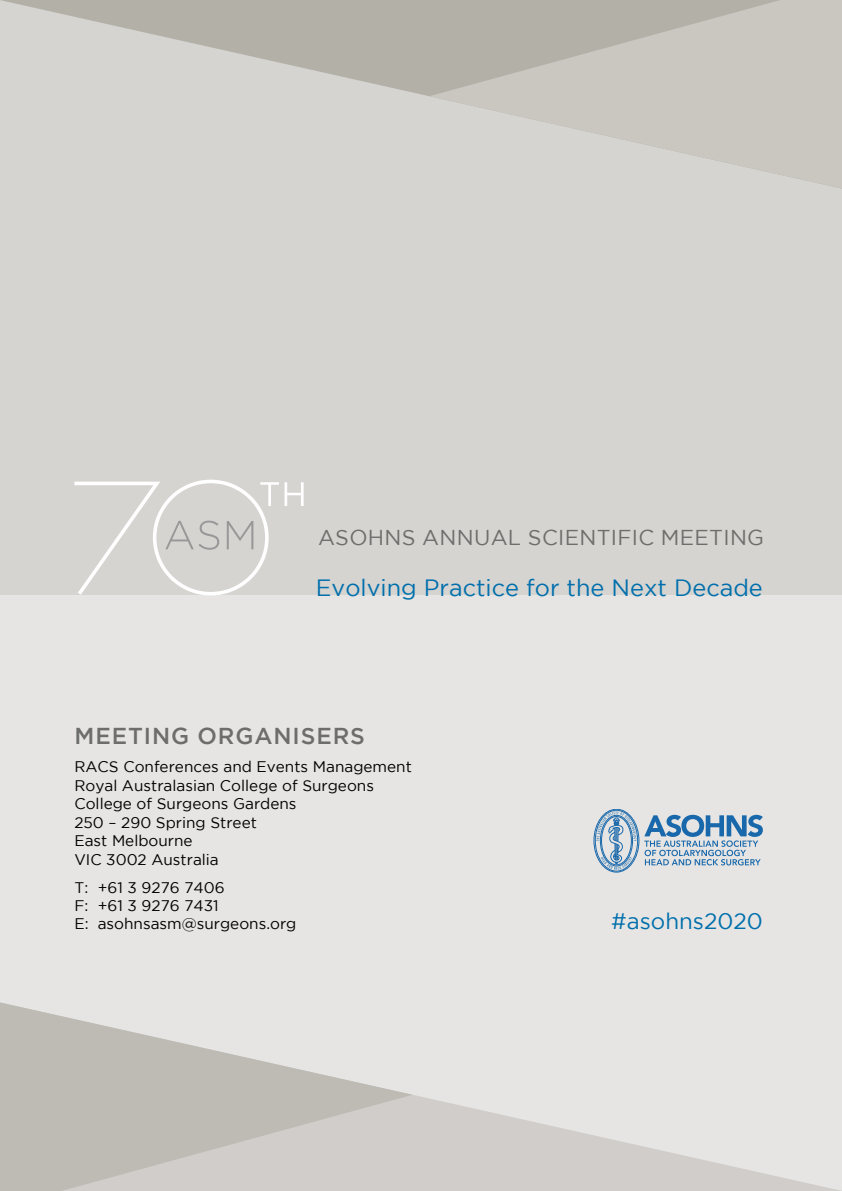
<style>
.page{position:relative;width:842px;height:1191px;background:#fff}
.page>*{position:absolute;margin:0;border:0;box-sizing:border-box;transform-origin:0 0}
.t1{font:23.6px "Gotham";color:#006fac}
.t2{font:500 23px "Gotham";letter-spacing:.04em;color:#6d6d6c}
.t3{font:22.4px "Gotham";color:#006fac}
.t4{font:21.4px "Gotham";letter-spacing:.015em;color:#6d6d6c}
.t5{font:15.4px/18.4px "Gotham";color:#000}
</style>
<div class="page">
<div style="left:0;top:0;width:842px;height:595px;background:#d6d4d1"></div>
<div style="left:0;top:595px;width:842px;height:596px;background:#e6e5e3"></div>
<svg style="left:1px;top:0;width:428px;height:96px"></svg>
<svg style="left:429px;top:0;width:413px;height:189px;fill:#c9c7c0"></svg>
<svg style="left:413px;top:1095px;width:428px;height:96px;fill:#d2cfcc"></svg>
<svg style="left:0;top:1002px;width:413px;height:189px;fill:#bdbbb4"></svg>
<svg style="left:260px;top:482px;width:44px;height:24px"></svg>
<svg style="left:74px;top:480px;width:179px;height:116px"></svg>
<svg style="left:644px;top:814px;width:119px;height:51px"></svg>
<div style="left:594px;top:809px;width:45px;height:63px;border:1px solid #1968ab;border-radius:50%"></div>
<svg style="left:596px;top:811px;width:40px;height:59px"></svg>
<h3 class="t4" style="left:318px;top:526px;width:419px">ASOHNS Ann ual Sci enti fic Meeting</h3>
<h1 class="t1" style="left:316px;top:574px;width:448px">Evolving Practice for the Next Decade</h1>
<h2 class="t2" style="left:75px;top:723px;width:292px">MEETING ORGANISERS</h2>
<p class="t5" style="left:74px;top:757px;width:339px">RACS Conferences and Events Management<br>Royal Australasian College of Surgeons<br>College of Surgeons Gardens<br>250 – 290 Spring Street<br>East Melbourne<br>VIC 3002 Australia</p>
<p class="t5" style="left:74px;top:877px;width:223px">T: +61 3 9276 7406<br>F: +61 3 9276 7431<br>E: asohnsasm@surgeons.org</p>
<h3 class="t3" style="left:611px;top:909px;width:153px">#asohns2020</h3>
</div>
